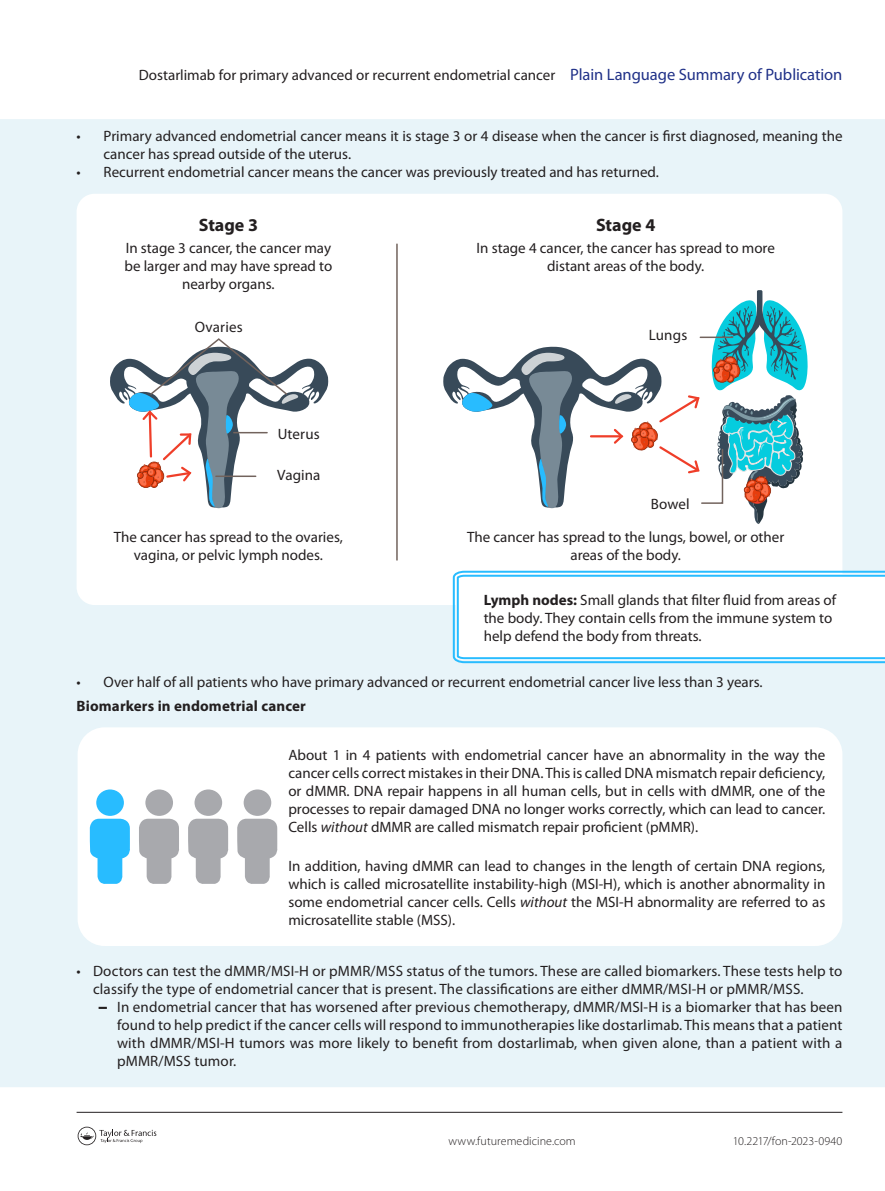
<style>
.page{position:relative;width:885px;height:1191px;background:#fff}
.page>*{position:absolute;margin:0;border:0;box-sizing:border-box;transform-origin:0 0}
.t1{font:700 18px "Myriad Pro";color:#231f20}
.PLSP_bullet_text{font:15px/18px "Myriad Pro";color:#231f20;text-align:center}
.PLSP_body_text{font:700 15px "Myriad Pro";letter-spacing:.01em;color:#231f20}
.t2{font:300 12px "Myriad Pro";letter-spacing:.005em;color:#231f20}
.s1{font-size:16.5px;color:#203188}
.s2{font-weight:700}
.s3{font-style:italic}
.s4{font-family:"Arial";font-weight:700}
</style>
<div class="page">
<svg style="left:78px;top:1126px;width:78px;height:19px"></svg>
<hr style="left:77px;top:1112px;width:765px;height:1px;background:#231f20">
<div style="left:0;top:119px;width:884px;height:968px;background:#e8f4f9"></div>
<div style="left:77px;top:194px;width:765px;height:411px;background:#fff;border-radius:18px"></div>
<hr style="left:396px;top:244px;width:1px;height:316px;background:#72635d">
<svg style="left:443px;top:290px;width:364px;height:234px"></svg>
<svg style="left:110px;top:338px;width:218px;height:170px"></svg>
<hr style="left:234px;top:432px;width:33px;height:1px;background:#72635d">
<svg style="left:452px;top:570px;width:432px;height:94px"></svg>
<div style="left:78px;top:727px;width:764px;height:219px;background:#fff;border-radius:27px"></div>
<div style="left:96px;top:789px;width:28px;height:27px;background:#28bcff;border-radius:50%"></div>
<svg style="left:90px;top:818px;width:40px;height:66px"></svg>
<div style="left:145px;top:789px;width:28px;height:27px;background:#a8a9ad;border-radius:50%"></div>
<svg style="left:139px;top:818px;width:40px;height:66px"></svg>
<div style="left:194px;top:789px;width:28px;height:27px;background:#a8a9ad;border-radius:50%"></div>
<svg style="left:188px;top:818px;width:41px;height:66px"></svg>
<div style="left:243px;top:789px;width:28px;height:27px;background:#a8a9ad;border-radius:50%"></div>
<svg style="left:237px;top:818px;width:41px;height:66px"></svg>
<p class="PLSP_bullet_text" style="left:139px;top:66px;width:705px">Dostarlimab for primary advanced or recurrent endometrial cancer <span class="s1">Plain Language Summary of Publication</span></p>
<p class="PLSP_bullet_text" style="left:104px;top:127px;width:740px;text-align:left;text-indent:-27px">• Primary advanced endometrial cancer means it is stage 3 or 4 disease when the cancer is first diagnosed, meaning the cancer has spread outside of the uterus.</p>
<p class="PLSP_bullet_text" style="left:77px;top:163px;width:584px">• Recurrent endometrial cancer means the cancer was previously treated and has returned.</p>
<p class="t1" style="left:199px;top:213px;width:61px">Stage 3</p>
<p class="t1" style="left:596px;top:213px;width:61px">Stage 4</p>
<p class="PLSP_bullet_text" style="left:124px;top:239px;width:209px">In stage 3 cancer, the cancer may be larger and may have spread to nearby organs.</p>
<p class="PLSP_bullet_text" style="left:476px;top:239px;width:300px">In stage 4 cancer, the cancer has spread to more distant areas of the body.</p>
<p class="PLSP_bullet_text" style="left:195px;top:317px;width:49px">Ovaries</p>
<p class="PLSP_bullet_text" style="left:278px;top:425px;width:44px">Uterus</p>
<p class="PLSP_bullet_text" style="left:277px;top:466px;width:45px">Vagina</p>
<p class="PLSP_bullet_text" style="left:114px;top:527px;width:230px">The cancer has spread to the ovaries, vagina, or pelvic lymph nodes.</p>
<p class="PLSP_bullet_text" style="left:648px;top:325px;width:40px">Lungs</p>
<p class="PLSP_bullet_text" style="left:650px;top:494px;width:40px">Bowel</p>
<p class="PLSP_bullet_text" style="left:467px;top:527px;width:319px">The cancer has spread to the lungs, bowel, or other areas of the body.</p>
<p class="PLSP_bullet_text" style="left:483px;top:590px;width:354px;text-align:left"><span class="s2">Lymph nodes:</span> Small glands that filter fluid from areas of the body. They contain cells from the immune system to help defend the body from threats.</p>
<p class="PLSP_bullet_text" style="left:77px;top:672px;width:687px">• Over half of all patients who have primary advanced or recurrent endometrial cancer live less than 3 years.</p>
<p class="PLSP_body_text" style="left:77px;top:696px;width:231px">Biomarkers in endometrial cancer</p>
<p class="PLSP_bullet_text" style="left:288px;top:745px;width:538px;text-align:justify">About 1 in 4 patients with endometrial cancer have an abnormality in the way the cancer cells correct mistakes in their DNA. This is called DNA mismatch repair deficiency, or dMMR. DNA repair happens in all human cells, but in cells with dMMR, one of the processes to repair damaged DNA no longer works correctly, which can lead to cancer.<br>Cells <span class="s3">without</span> dMMR are called mismatch repair proficient (pMMR).</p>
<p class="PLSP_bullet_text" style="left:288px;top:856px;width:538px;text-align:justify">In addition, having dMMR can lead to changes in the length of certain DNA regions, which is called microsatellite instability-high (MSI-H), which is another abnormality in some endometrial cancer cells. Cells <span class="s3">without</span> the MSI-H abnormality are referred to as microsatellite stable (MSS).</p>
<p class="PLSP_bullet_text" style="left:93px;top:961px;width:750px;text-align:left;text-indent:-16px">• Doctors can test the dMMR/MSI-H or pMMR/MSS status of the tumors. These are called biomarkers. These tests help to classify the type of endometrial cancer that is present. The classifications are either dMMR/MSI-H or pMMR/MSS.</p>
<p class="PLSP_bullet_text" style="left:117px;top:997px;width:726px;text-align:justify;text-indent:-18px"><span class="s4">–</span> In endometrial cancer that has worsened after previous chemotherapy, dMMR/MSI-H is a biomarker that has been found to help predict if the cancer cells will respond to immunotherapies like dostarlimab. This means that a patient with dMMR/MSI-H tumors was more likely to benefit from dostarlimab, when given alone, than a patient with a pMMR/MSS tumor.</p>
<p class="t2" style="left:448px;top:1134px;width:129px">www.futuremedicine.com</p>
<p class="t2" style="left:732px;top:1134px;width:111px">10.2217/fon-2023-0940</p>
</div>
